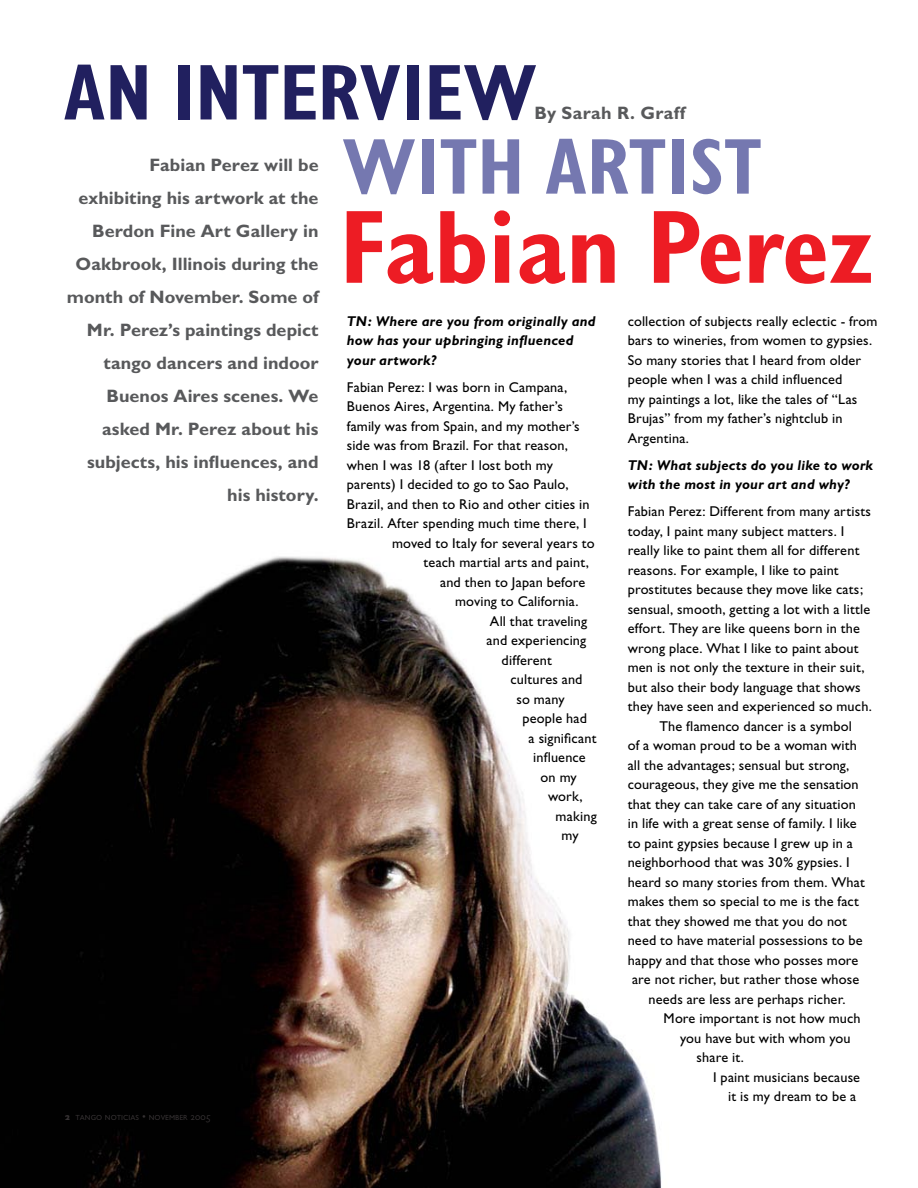
<style>
.page{position:relative;width:918px;height:1188px;background:#fff}
.page>*{position:absolute;margin:0;border:0;box-sizing:border-box;transform-origin:0 0}
.t1{font:105px "Gill Sans Display Condensed Bold PL";color:#ed1c24}
.t2{font:79.65px "Gill Sans Display Condensed Bold PL";color:#21205f}
.t3{font:79.65px "Gill Sans Display Condensed Bold PL";color:#7578b0}
.t4{font:700 18px/33px "Gill Sans";color:#58595b;text-align:right}
.t5{font:700 18px "Gill Sans";letter-spacing:.02em;color:#58595b}
.t6{font:14.25px/19.5px "Gill Sans";letter-spacing:.01em;color:#000}
.t7{font:italic 700 14.25px/19.5px "Gill Sans";letter-spacing:.015em;color:#000}
.t8{font:10.5px "Gill Sans Book SC";color:#363233}
</style>
<div class="page">
<img style="left:0;top:556px;width:661px;height:632px">
<svg style="left:65px;top:1115px;width:5px;height:5px"></svg>
<h2 class="t2" style="left:63px;top:44px;width:475px">AN INTERVIEW</h2>
<h2 class="t3" style="left:342px;top:119px;width:422px">WITH ARTIST</h2>
<p class="t5" style="left:535px;top:102px;width:152px">By Sarah R. Graff</p>
<p class="t4" style="left:67px;top:149px;width:253px">Fabian Perez will be exhibiting his artwork at the<br>Berdon Fine Art Gallery in<br>Oakbrook, Illinois during the month of November. Some of<br>Mr. Perez’s paintings depict tango dancers and indoor<br>Buenos Aires scenes. We asked Mr. Perez about his subjects, his influences, and his history.</p>
<h1 class="t1" style="left:340px;top:184px;width:535px">FABIAN PEREZ</h1>
<p class="t6" style="left:628px;top:311px;width:251px">collection of subjects really eclectic - from bars to wineries, from women to gypsies.<br>So many stories that I heard from older people when I was a child influenced<br>my paintings a lot, like the tales of “Las Brujas” from my father’s nightclub in Argentina.</p>
<p class="t7" style="left:628px;top:455px;width:247px">TN: What subjects do you like to work with the most in your art and why?</p>
<p class="t6" style="left:628px;top:502px;width:245px">Fabian Perez: Different from many artists</p>
<p class="t6" style="left:628px;top:521px;width:218px">today, I paint many subject matters. I</p>
<p class="t6" style="left:628px;top:541px;width:233px">really like to paint them all for different</p>
<p class="t6" style="left:628px;top:560px;width:212px">reasons. For example, I like to paint</p>
<p class="t6" style="left:628px;top:580px;width:237px">prostitutes because they move like cats;</p>
<p class="t6" style="left:628px;top:599px;width:244px">sensual, smooth, getting a lot with a little</p>
<p class="t6" style="left:628px;top:619px;width:234px">effort. They are like queens born in the</p>
<p class="t6" style="left:628px;top:638px;width:232px">wrong place. What I like to paint about</p>
<p class="t6" style="left:628px;top:658px;width:238px">men is not only the texture in their suit,</p>
<p class="t6" style="left:628px;top:677px;width:234px">but also their body language that shows</p>
<p class="t6" style="left:628px;top:697px;width:246px">they have seen and experienced so much.</p>
<p class="t6" style="left:659px;top:716px;width:194px">The flamenco dancer is a symbol</p>
<p class="t6" style="left:628px;top:736px;width:231px">of a woman proud to be a woman with</p>
<p class="t6" style="left:628px;top:755px;width:223px">all the advantages; sensual but strong,</p>
<p class="t6" style="left:628px;top:775px;width:233px">courageous, they give me the sensation</p>
<p class="t6" style="left:628px;top:794px;width:230px">that they can take care of any situation</p>
<p class="t6" style="left:628px;top:814px;width:230px">in life with a great sense of family. I like</p>
<p class="t6" style="left:628px;top:833px;width:227px">to paint gypsies because I grew up in a</p>
<p class="t6" style="left:628px;top:853px;width:223px">neighborhood that was 30% gypsies. I</p>
<p class="t6" style="left:628px;top:872px;width:239px">heard so many stories from them. What</p>
<p class="t6" style="left:628px;top:892px;width:233px">makes them so special to me is the fact</p>
<p class="t6" style="left:628px;top:911px;width:221px">that they showed me that you do not</p>
<p class="t6" style="left:628px;top:931px;width:236px">need to have material possessions to be</p>
<p class="t6" style="left:628px;top:950px;width:232px">happy and that those who posses more</p>
<p class="t6" style="left:632px;top:970px;width:229px">are not richer, but rather those whose</p>
<p class="t6" style="left:649px;top:989px;width:198px">needs are less are perhaps richer.</p>
<p class="t6" style="left:664px;top:1009px;width:199px">More important is not how much</p>
<p class="t6" style="left:680px;top:1028px;width:172px">you have but with whom you</p>
<p class="t6" style="left:697px;top:1048px;width:49px">share it.</p>
<p class="t6" style="left:713px;top:1067px;width:148px">I paint musicians because</p>
<p class="t6" style="left:728px;top:1087px;width:130px">it is my dream to be a</p>
<p class="t7" style="left:347px;top:311px;width:250px">TN: Where are you from originally and how has your upbringing influenced your artwork?</p>
<p class="t6" style="left:347px;top:377px;width:222px">Fabian Perez: I was born in Campana,</p>
<p class="t6" style="left:347px;top:397px;width:218px">Buenos Aires, Argentina. My father’s</p>
<p class="t6" style="left:347px;top:416px;width:234px">family was from Spain, and my mother’s</p>
<p class="t6" style="left:347px;top:436px;width:223px">side was from Brazil. For that reason,</p>
<p class="t6" style="left:347px;top:455px;width:208px">when I was 18 (after I lost both my</p>
<p class="t6" style="left:347px;top:475px;width:223px">parents) I decided to go to Sao Paulo,</p>
<p class="t6" style="left:347px;top:494px;width:244px">Brazil, and then to Rio and other cities in</p>
<p class="t6" style="left:347px;top:514px;width:241px">Brazil. After spending much time there, I</p>
<p class="t6" style="left:392px;top:533px;width:204px">moved to Italy for several years to</p>
<p class="t6" style="left:424px;top:553px;width:167px">teach martial arts and paint,</p>
<p class="t6" style="left:440px;top:572px;width:147px">and then to Japan before</p>
<p class="t6" style="left:455px;top:592px;width:125px">moving to California.</p>
<p class="t6" style="left:490px;top:611px;width:99px">All that traveling</p>
<p class="t6" style="left:487px;top:631px;width:101px">and experiencing</p>
<p class="t6" style="left:502px;top:650px;width:52px">different</p>
<p class="t6" style="left:511px;top:670px;width:73px">cultures and</p>
<p class="t6" style="left:517px;top:689px;width:50px">so many</p>
<p class="t6" style="left:523px;top:709px;width:66px">people had</p>
<p class="t6" style="left:529px;top:728px;width:69px">a significant</p>
<p class="t6" style="left:533px;top:748px;width:54px">influence</p>
<p class="t6" style="left:541px;top:767px;width:38px">on my</p>
<p class="t6" style="left:548px;top:787px;width:36px">work,</p>
<p class="t6" style="left:556px;top:806px;width:43px">making</p>
<p class="t6" style="left:562px;top:826px;width:19px">my</p>
<p class="t8" style="left:75px;top:1111px;width:137px">tango noticias • november 2005</p>
</div>
